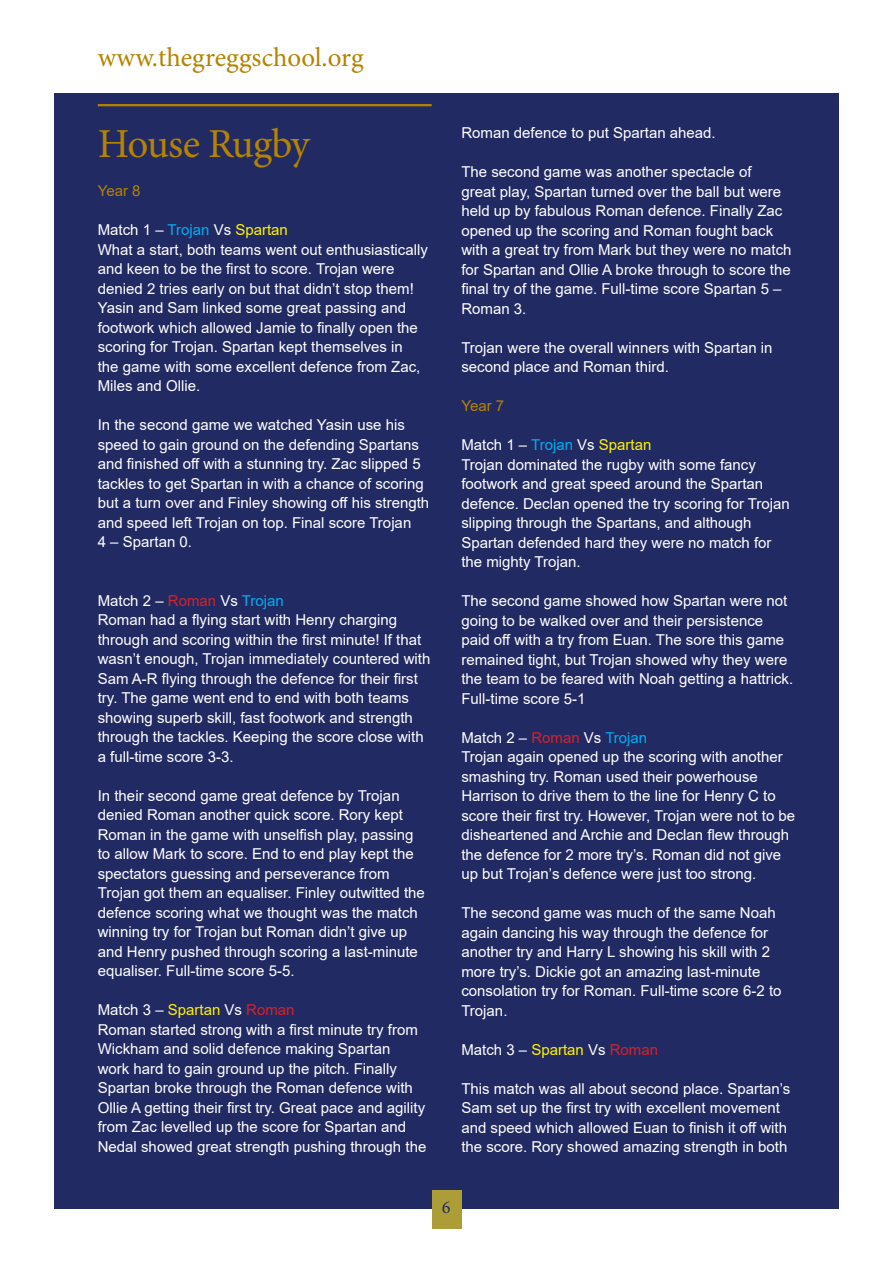
<style>
.page{position:relative;width:893px;height:1263px;background:#fff}
.page>*{position:absolute;margin:0;border:0;box-sizing:border-box;transform-origin:0 0}
.t1{font:41.25px "Minion Pro";letter-spacing:-.025em;color:#b48300}
.t2{font:27px "Minion Pro";color:#b48300}
.t3{font:18px "Minion Pro";color:#222a64}
.Paragraph_Style_1{font:15px/19.5px "Arial";color:#fff}
.Paragraph_Style_1-2{font:15px "Arial";color:#b48300}
.s1{color:#00aeef}
.s2{color:#fff101}
.s3{color:#d1232a}
</style>
<div class="page">
<div style="left:54px;top:93px;width:785px;height:1116px;background:#222a64"></div>
<div style="left:432px;top:1190px;width:29px;height:39px;background:#ad9d36"></div>
<hr style="left:98px;top:104px;width:334px;height:2px;background:#b48300">
<p class="t2" style="left:98px;top:39px;width:267px">www.thegreggschool.org</p>
<p class="t1" style="left:98px;top:117px;width:214px">House Rugby</p>
<p class="Paragraph_Style_1-2" style="left:98px;top:181px;width:44px">Year 8</p>
<p class="Paragraph_Style_1" style="left:98px;top:220px;width:192px">Match 1 – <span class="s1">Trojan</span> Vs <span class="s2">Spartan</span></p>
<p class="Paragraph_Style_1" style="left:98px;top:240px;width:332px">What a start, both teams went out enthusiastically and keen to be the first to score. Trojan were denied 2 tries early on but that didn’t stop them!<br>Yasin and Sam linked some great passing and footwork which allowed Jamie to finally open the scoring for Trojan. Spartan kept themselves in<br>the game with some excellent defence from Zac, Miles and Ollie.</p>
<p class="Paragraph_Style_1" style="left:98px;top:415px;width:333px">In the second game we watched Yasin use his speed to gain ground on the defending Spartans and finished off with a stunning try. Zac slipped 5 tackles to get Spartan in with a chance of scoring but a turn over and Finley showing off his strength and speed left Trojan on top. Final score Trojan<br>4 – Spartan 0.</p>
<p class="Paragraph_Style_1" style="left:98px;top:591px;width:187px">Match 2 – <span class="s3">Roman</span> Vs <span class="s1">Trojan</span></p>
<p class="Paragraph_Style_1" style="left:98px;top:610px;width:334px">Roman had a flying start with Henry charging through and scoring within the first minute! If that wasn’t enough, Trojan immediately countered with Sam A-R flying through the defence for their first try. The game went end to end with both teams showing superb skill, fast footwork and strength through the tackles. Keeping the score close with a full-time score 3-3.</p>
<p class="Paragraph_Style_1" style="left:98px;top:786px;width:329px">In their second game great defence by Trojan denied Roman another quick score. Rory kept Roman in the game with unselfish play, passing to allow Mark to score. End to end play kept the spectators guessing and perseverance from Trojan got them an equaliser. Finley outwitted the defence scoring what we thought was the match winning try for Trojan but Roman didn’t give up and Henry pushed through scoring a last-minute equaliser. Full-time score 5-5.</p>
<p class="Paragraph_Style_1" style="left:98px;top:1000px;width:198px">Match 3 – <span class="s2">Spartan</span> Vs <span class="s3">Roman</span></p>
<p class="Paragraph_Style_1" style="left:98px;top:1020px;width:330px">Roman started strong with a first minute try from Wickham and solid defence making Spartan<br>work hard to gain ground up the pitch. Finally Spartan broke through the Roman defence with Ollie A getting their first try. Great pace and agility from Zac levelled up the score for Spartan and Nedal showed great strength pushing through the</p>
<p class="Paragraph_Style_1" style="left:461px;top:123px;width:256px">Roman defence to put Spartan ahead.</p>
<p class="Paragraph_Style_1" style="left:461px;top:162px;width:332px">The second game was another spectacle of<br>great play, Spartan turned over the ball but were held up by fabulous Roman defence. Finally Zac opened up the scoring and Roman fought back with a great try from Mark but they were no match for Spartan and Ollie A broke through to score the final try of the game. Full-time score Spartan 5 – Roman 3.</p>
<p class="Paragraph_Style_1" style="left:461px;top:338px;width:313px">Trojan were the overall winners with Spartan in second place and Roman third.</p>
<p class="Paragraph_Style_1-2" style="left:461px;top:396px;width:44px">Year 7</p>
<p class="Paragraph_Style_1" style="left:461px;top:435px;width:192px">Match 1 – <span class="s1">Trojan</span> Vs <span class="s2">Spartan</span></p>
<p class="Paragraph_Style_1" style="left:461px;top:455px;width:330px">Trojan dominated the rugby with some fancy footwork and great speed around the Spartan defence. Declan opened the try scoring for Trojan slipping through the Spartans, and although Spartan defended hard they were no match for the mighty Trojan.</p>
<p class="Paragraph_Style_1" style="left:461px;top:591px;width:333px">The second game showed how Spartan were not going to be walked over and their persistence paid off with a try from Euan. The sore this game remained tight, but Trojan showed why they were the team to be feared with Noah getting a hattrick.<br>Full-time score 5-1</p>
<p class="Paragraph_Style_1" style="left:461px;top:728px;width:187px">Match 2 – <span class="s3">Roman</span> Vs <span class="s1">Trojan</span></p>
<p class="Paragraph_Style_1" style="left:461px;top:747px;width:335px">Trojan again opened up the scoring with another smashing try. Roman used their powerhouse Harrison to drive them to the line for Henry C to score their first try. However, Trojan were not to be disheartened and Archie and Declan flew through the defence for 2 more try’s. Roman did not give up but Trojan’s defence were just too strong.</p>
<p class="Paragraph_Style_1" style="left:461px;top:903px;width:322px">The second game was much of the same Noah again dancing his way through the defence for another try and Harry L showing his skill with 2 more try’s. Dickie got an amazing last-minute consolation try for Roman. Full-time score 6-2 to Trojan.</p>
<p class="Paragraph_Style_1" style="left:461px;top:1040px;width:198px">Match 3 – <span class="s2">Spartan</span> Vs <span class="s3">Roman</span></p>
<p class="Paragraph_Style_1" style="left:461px;top:1079px;width:331px">This match was all about second place. Spartan’s Sam set up the first try with excellent movement and speed which allowed Euan to finish it off with the score. Rory showed amazing strength in both</p>
<p class="t3" style="left:442px;top:1196px;width:10px">6</p>
</div>
